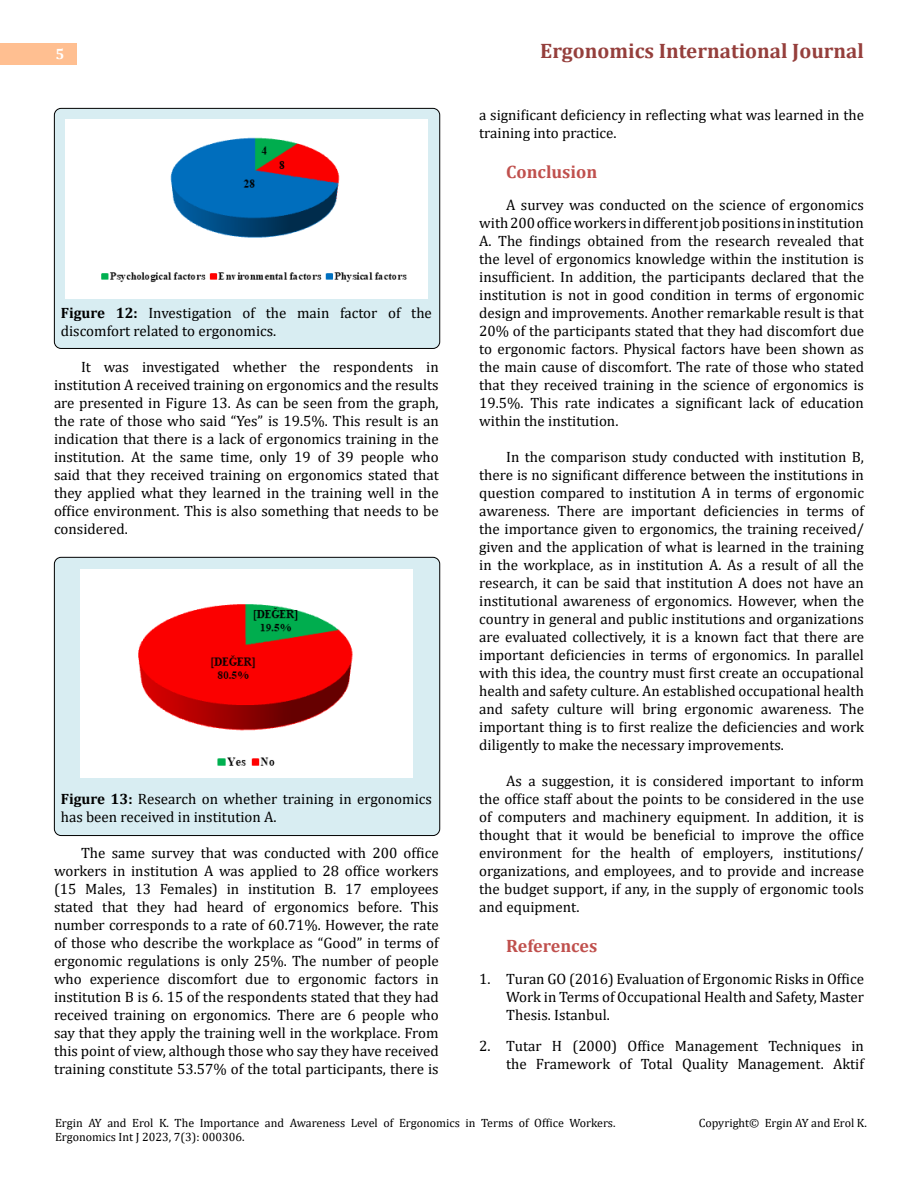
<style>
.page{position:relative;width:918px;height:1188px;background:#fff}
.page>*{position:absolute;margin:0;border:0;box-sizing:border-box;transform-origin:0 0}
.t1{font:700 21px "Cambria";color:#953f3c}
.t2{font:700 18px "Cambria";color:#c0504d}
.t3{font:15px/18px "Cambria";color:#000;text-align:justify}
.t4{font:700 15px "Cambria";color:#fff}
.t5{font:12px/14.4px "Cambria";color:#000}
.s1{font-weight:700}
</style>
<div class="page">
<div style="left:0;top:43px;width:76px;height:21px;background:#ffbf91"></div>
<div style="left:54px;top:557px;width:386px;height:279px;background:#d8edf2;border-radius:7px"></div>
<div style="left:54px;top:557px;width:386px;height:279px;border:1px solid #000;border-radius:7px"></div>
<div style="left:54px;top:108px;width:386px;height:240px;background:#d8edf2;border-radius:7px"></div>
<div style="left:54px;top:108px;width:386px;height:241px;border:1px solid #000;border-radius:7px"></div>
<img style="left:65px;top:120px;width:362px;height:179px">
<img style="left:81px;top:570px;width:331px;height:207px">
<p class="t4" style="left:56px;top:44px;width:10px">5</p>
<h1 class="t1" style="left:540px;top:36px;width:325px">Ergonomics International Journal</h1>
<p class="t3" style="left:61px;top:303px;width:373px"><span class="s1">Figure 12:</span> Investigation of the main factor of the discomfort related to ergonomics.</p>
<p class="t3" style="left:54px;top:357px;width:386px;text-indent:27px">It was investigated whether the respondents in institution A received training on ergonomics and the results are presented in Figure 13. As can be seen from the graph, the rate of those who said “Yes” is 19.5%. This result is an indication that there is a lack of ergonomics training in the institution. At the same time, only 19 of 39 people who said that they received training on ergonomics stated that they applied what they learned in the training well in the office environment. This is also something that needs to be considered.</p>
<p class="t3" style="left:61px;top:789px;width:373px"><span class="s1">Figure 13:</span> Research on whether training in ergonomics has been received in institution A.</p>
<p class="t3" style="left:54px;top:843px;width:386px;text-indent:27px">The same survey that was conducted with 200 office workers in institution A was applied to 28 office workers (15 Males, 13 Females) in institution B. 17 employees stated that they had heard of ergonomics before. This number corresponds to a rate of 60.71%. However, the rate of those who describe the workplace as “Good” in terms of ergonomic regulations is only 25%. The number of people who experience discomfort due to ergonomic factors in institution B is 6. 15 of the respondents stated that they had received training on ergonomics. There are 6 people who say that they apply the training well in the workplace. From this point of view, although those who say they have received training constitute 53.57% of the total participants, there is</p>
<p class="t3" style="left:479px;top:105px;width:386px">a significant deficiency in reflecting what was learned in the training into practice.</p>
<p class="t2" style="left:506px;top:159px;width:93px">Conclusion</p>
<p class="t3" style="left:479px;top:195px;width:386px;text-indent:27px">A survey was conducted on the science of ergonomics with 200 office workers in different job positions in institution A. The findings obtained from the research revealed that the level of ergonomics knowledge within the institution is insufficient. In addition, the participants declared that the institution is not in good condition in terms of ergonomic design and improvements. Another remarkable result is that 20% of the participants stated that they had discomfort due to ergonomic factors. Physical factors have been shown as the main cause of discomfort. The rate of those who stated that they received training in the science of ergonomics is 19.5%. This rate indicates a significant lack of education within the institution.</p>
<p class="t3" style="left:479px;top:447px;width:386px;text-indent:27px">In the comparison study conducted with institution B, there is no significant difference between the institutions in question compared to institution A in terms of ergonomic awareness. There are important deficiencies in terms of the importance given to ergonomics, the training received/ given and the application of what is learned in the training in the workplace, as in institution A. As a result of all the research, it can be said that institution A does not have an institutional awareness of ergonomics. However, when the country in general and public institutions and organizations are evaluated collectively, it is a known fact that there are important deficiencies in terms of ergonomics. In parallel with this idea, the country must first create an occupational health and safety culture. An established occupational health and safety culture will bring ergonomic awareness. The important thing is to first realize the deficiencies and work diligently to make the necessary improvements.</p>
<p class="t3" style="left:479px;top:771px;width:386px;text-indent:27px">As a suggestion, it is considered important to inform the office staff about the points to be considered in the use of computers and machinery equipment. In addition, it is thought that it would be beneficial to improve the office environment for the health of employers, institutions/ organizations, and employees, and to provide and increase the budget support, if any, in the supply of ergonomic tools and equipment.</p>
<p class="t2" style="left:506px;top:933px;width:93px">References</p>
<p class="t3" style="left:506px;top:969px;width:359px;text-indent:-27px">1. Turan GO (2016) Evaluation of Ergonomic Risks in Office Work in Terms of Occupational Health and Safety, Master Thesis. Istanbul.</p>
<p class="t3" style="left:479px;top:1037px;width:386px;text-align:right">2. Tutar H (2000) Office Management Techniques in the Framework of Total Quality Management. Aktif</p>
<p class="t5" style="left:55px;top:1115px;width:562px">Ergin AY and Erol K. The Importance and Awareness Level of Ergonomics in Terms of Office Workers.<br>Ergonomics Int J 2023, 7(3): 000306.</p>
<p class="t5" style="left:699px;top:1115px;width:170px">Copyright© Ergin AY and Erol K.</p>
</div>
